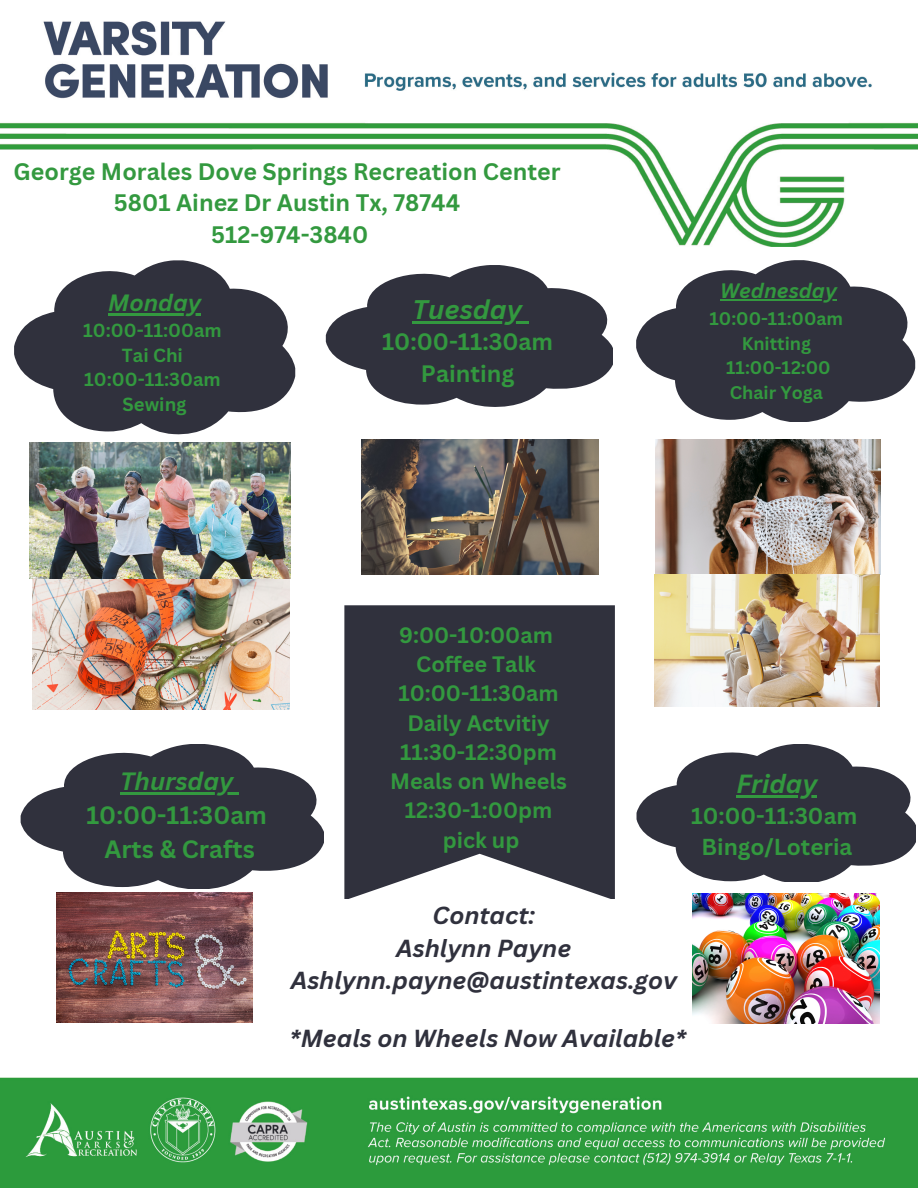
<style>
.page{position:relative;width:918px;height:1188px;background:#fff}
.page>*{position:absolute;margin:0;border:0;box-sizing:border-box;transform-origin:0 0}
.t1{font:italic 700 26.25px "Canva Sans";color:#33993f}
.t2{font:italic 700 25.5px "Canva Sans";color:#33993f}
.t3{font:700 24.45px/33.8px "Canva Sans";color:#33993f;text-align:center}
.t4{font:italic 700 24.45px "Canva Sans";color:#33993f}
.t5{font:italic 700 24px/32.7px "Canva Sans";color:#30313d;text-align:center}
.t6{font:700 23.25px/31.5px "Canva Sans";color:#33993f;text-align:center}
.t7{font:700 23.1px/31.5px "Canva Sans";color:#33993f;text-align:center}
.t8{font:italic 700 22.95px "Canva Sans";color:#33993f}
.t9{font:700 22.5px/30.3px "Canva Sans";color:#33993f;text-align:center}
.t10{font:700 21.75px/29.2px "Canva Sans";color:#33993f;text-align:center}
.t11{font:italic 700 20.25px "Canva Sans";color:#33993f}
.t12{font:700 18.45px/24.8px "Canva Sans";color:#33993f;text-align:center}
.t13{font:700 17.85px/24.8px "Canva Sans";color:#33993f;text-align:center}
</style>
<div class="page">
<img style="left:0;top:21px;width:918px;height:1167px">
<svg style="left:14px;top:260px;width:281px;height:176px;fill:#30313d"></svg>
<hr style="left:108px;top:313px;width:93px;height:3px;background:#33993f">
<svg style="left:326px;top:265px;width:287px;height:141px"></svg>
<svg style="left:636px;top:260px;width:281px;height:162px;fill:#30313d"></svg>
<hr style="left:720px;top:299px;width:117px;height:1px;background:#33993f">
<svg style="left:344px;top:605px;width:271px;height:294px;background:#3f404b"></svg>
<svg style="left:21px;top:744px;width:303px;height:145px;fill:#30313d"></svg>
<hr style="left:120px;top:793px;width:113px;height:2px;background:#33993f">
<svg style="left:233px;top:793px;width:6px;height:2px"></svg>
<img style="left:32px;top:578px;width:258px;height:132px">
<img style="left:29px;top:442px;width:261px;height:136px">
<img style="left:361px;top:439px;width:237px;height:135px">
<img style="left:693px;top:893px;width:186px;height:131px">
<svg style="left:637px;top:744px;width:279px;height:137px"></svg>
<hr style="left:737px;top:795px;width:80px;height:2px;background:#33993f">
<img style="left:57px;top:892px;width:196px;height:131px">
<img style="left:655px;top:439px;width:225px;height:268px">
<p class="t6" style="left:14px;top:155px;width:548px">George Morales Dove Springs Recreation Center<br>5801 Ainez Dr Austin Tx, 78744<br>512-974-3840</p>
<p class="t8" style="left:108px;top:287px;width:94px">Monday</p>
<p class="t12" style="left:83px;top:317px;width:140px">10:00-11:00am<br>Tai Chi<br>10:00-11:30am<br>Sewing</p>
<p class="t1" style="left:413px;top:291px;width:111px">Tuesday</p>
<p class="t7" style="left:382px;top:326px;width:173px">10:00-11:30am<br>Painting</p>
<p class="t11" style="left:720px;top:276px;width:118px">Wednesday</p>
<p class="t13" style="left:710px;top:306px;width:135px">10:00-11:00am<br>Knitting<br>11:00-12:00<br>Chair Yoga</p>
<p class="t4" style="left:120px;top:764px;width:115px">Thursday</p>
<p class="t3" style="left:86px;top:798px;width:182px">10:00-11:30am<br>Arts &amp; Crafts</p>
<p class="t10" style="left:390px;top:620px;width:178px">9:00-10:00am<br>Coffee Talk<br>10:00-11:30am<br>Daily Actvitiy<br>11:30-12:30pm<br>Meals on Wheels<br>12:30-1:00pm pick up</p>
<p class="t2" style="left:737px;top:765px;width:82px">Friday</p>
<p class="t9" style="left:691px;top:800px;width:168px">10:00-11:30am<br>Bingo/Loteria</p>
<p class="t5" style="left:291px;top:898px;width:388px">Contact:<br>Ashlynn Payne<br>Ashlynn.payne@austintexas.gov</p>
<p class="t5" style="left:290px;top:1021px;width:398px">*Meals on Wheels Now Available*</p>
</div>
